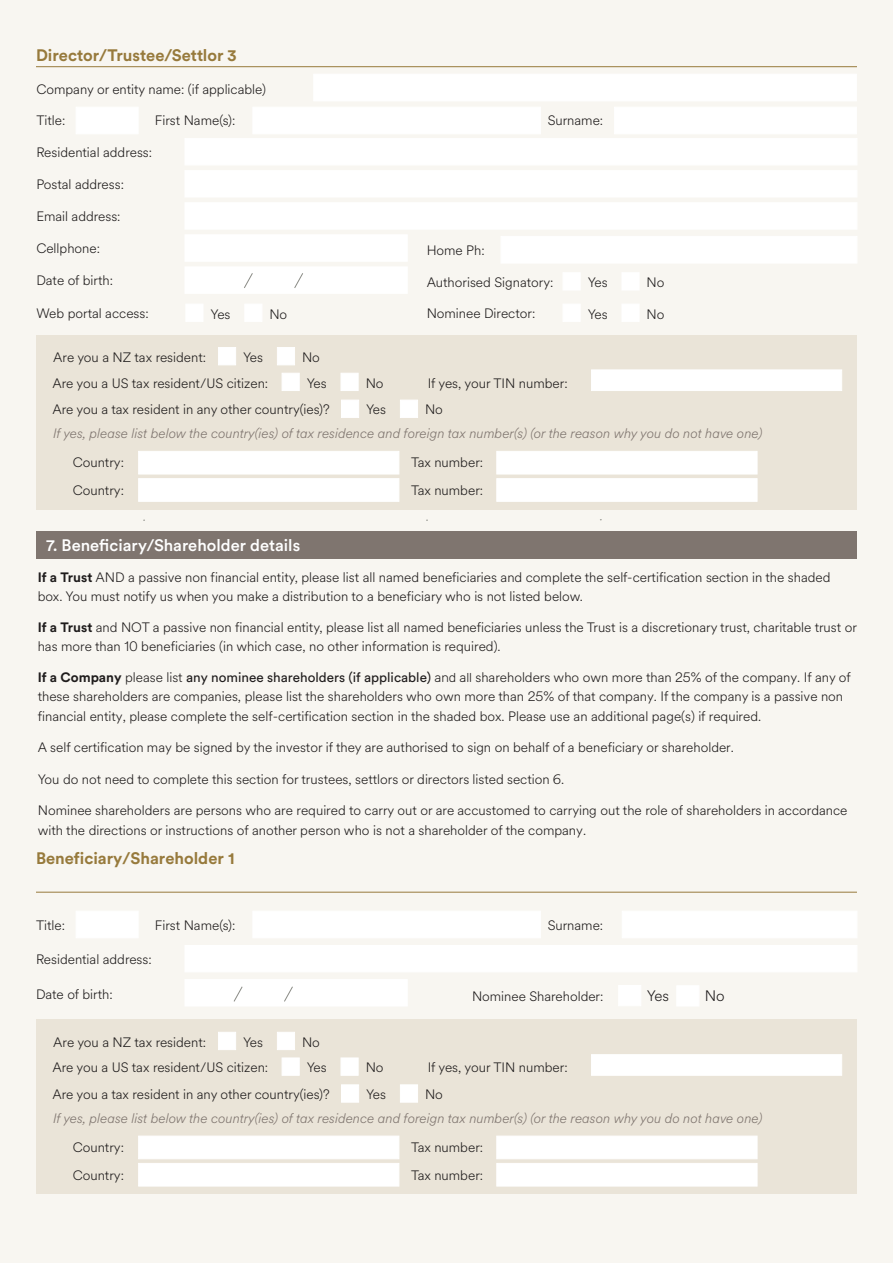
<style>
.page{position:relative;width:893px;height:1263px;background:#f8f6f1}
.page>*{position:absolute;margin:0;border:0;box-sizing:border-box;transform-origin:0 0}
.t1{font:700 16.5px "Circular Std";color:#977a3c}
.t2{font:500 16.5px "Circular Std";color:#fff}
.t3{font:300 15px "Circular Spotify Text";color:#1f1c1c}
.t4{font:300 13.5px/19.5px "Circular Spotify Text";color:#1f1c1c}
.t5{font:italic 300 13.5px "Circular Spotify Text";color:#7f756f}
.s1{font-family:"Circular Std";font-weight:700}
.s2{font-family:"Circular Std";font-weight:400}
.s3{font-family:"Rubik";font-size:12.75px}
</style>
<div class="page">
<div style="left:253px;top:911px;width:287px;height:27px;background:#fff"></div>
<div style="left:185px;top:979px;width:222px;height:27px;background:#fff"></div>
<div style="left:622px;top:911px;width:235px;height:27px;background:#fff"></div>
<div style="left:76px;top:911px;width:62px;height:27px;background:#fff"></div>
<svg style="left:233px;top:986px;width:10px;height:16px"></svg>
<svg style="left:284px;top:986px;width:9px;height:16px"></svg>
<hr style="left:36px;top:892px;width:821px;height:1px;background:#977a3c">
<div style="left:36px;top:531px;width:821px;height:28px;background:#7f756f"></div>
<div style="left:185px;top:945px;width:672px;height:27px;background:#fff"></div>
<div style="left:619px;top:985px;width:22px;height:21px;background:#fff"></div>
<div style="left:677px;top:986px;width:22px;height:20px;background:#fff"></div>
<div style="left:314px;top:74px;width:542px;height:27px;background:#fff"></div>
<div style="left:253px;top:107px;width:287px;height:27px;background:#fff"></div>
<div style="left:185px;top:235px;width:222px;height:26px;background:#fff"></div>
<div style="left:185px;top:267px;width:222px;height:26px;background:#fff"></div>
<div style="left:501px;top:236px;width:356px;height:27px;background:#fff"></div>
<div style="left:185px;top:139px;width:672px;height:26px;background:#fff"></div>
<div style="left:185px;top:171px;width:672px;height:26px;background:#fff"></div>
<div style="left:185px;top:203px;width:672px;height:26px;background:#fff"></div>
<div style="left:614px;top:107px;width:242px;height:27px;background:#fff"></div>
<div style="left:76px;top:107px;width:62px;height:27px;background:#fff"></div>
<div style="left:186px;top:304px;width:17px;height:17px;background:#fff"></div>
<div style="left:245px;top:304px;width:17px;height:17px;background:#fff"></div>
<div style="left:563px;top:273px;width:17px;height:17px;background:#fff"></div>
<div style="left:622px;top:273px;width:17px;height:17px;background:#fff"></div>
<div style="left:563px;top:304px;width:17px;height:17px;background:#fff"></div>
<div style="left:622px;top:304px;width:17px;height:17px;background:#fff"></div>
<svg style="left:244px;top:273px;width:9px;height:15px"></svg>
<svg style="left:294px;top:273px;width:9px;height:15px"></svg>
<hr style="left:36px;top:66px;width:821px;height:1px;background:#977a3c">
<div style="left:36px;top:335px;width:821px;height:175px;background:#eae4d8"></div>
<div style="left:36px;top:1019px;width:821px;height:175px;background:#eae4d8"></div>
<div style="left:139px;top:451px;width:260px;height:23px;background:#fff"></div>
<div style="left:139px;top:1136px;width:260px;height:23px;background:#fff"></div>
<div style="left:497px;top:451px;width:260px;height:23px;background:#fff"></div>
<div style="left:497px;top:1136px;width:260px;height:23px;background:#fff"></div>
<div style="left:139px;top:479px;width:260px;height:22px;background:#fff"></div>
<div style="left:139px;top:1163px;width:260px;height:23px;background:#fff"></div>
<div style="left:497px;top:479px;width:260px;height:22px;background:#fff"></div>
<div style="left:497px;top:1163px;width:260px;height:23px;background:#fff"></div>
<div style="left:282px;top:373px;width:17px;height:18px;background:#fff"></div>
<div style="left:341px;top:373px;width:17px;height:18px;background:#fff"></div>
<div style="left:282px;top:1058px;width:17px;height:17px;background:#fff"></div>
<div style="left:341px;top:1058px;width:17px;height:17px;background:#fff"></div>
<div style="left:341px;top:400px;width:18px;height:17px;background:#fff"></div>
<div style="left:400px;top:400px;width:18px;height:17px;background:#fff"></div>
<div style="left:341px;top:1085px;width:18px;height:17px;background:#fff"></div>
<div style="left:400px;top:1085px;width:18px;height:17px;background:#fff"></div>
<div style="left:218px;top:347px;width:18px;height:18px;background:#fff"></div>
<div style="left:277px;top:347px;width:18px;height:18px;background:#fff"></div>
<div style="left:218px;top:1032px;width:18px;height:17px;background:#fff"></div>
<div style="left:277px;top:1032px;width:18px;height:17px;background:#fff"></div>
<div style="left:591px;top:370px;width:251px;height:21px;background:#fff"></div>
<div style="left:591px;top:1055px;width:251px;height:20px;background:#fff"></div>
<p class="t1" style="left:36px;top:45px;width:202px">Director/Trustee/Settlor 3</p>
<p class="t4" style="left:36px;top:80px;width:231px">Company or entity name: (if applicable)</p>
<p class="t4" style="left:36px;top:111px;width:31px">Title:</p>
<p class="t4" style="left:155px;top:111px;width:82px">First Name(s):</p>
<p class="t4" style="left:36px;top:142px;width:117px">Residential address:</p>
<p class="t4" style="left:36px;top:174px;width:89px">Postal address:</p>
<p class="t4" style="left:36px;top:207px;width:86px">Email address:</p>
<p class="t4" style="left:36px;top:239px;width:65px">Cellphone:</p>
<p class="t4" style="left:427px;top:240px;width:60px">Home Ph:</p>
<p class="t4" style="left:548px;top:111px;width:57px">Surname:</p>
<p class="t4" style="left:36px;top:271px;width:78px">Date of birth:</p>
<p class="t4" style="left:427px;top:273px;width:128px">Authorised Signatory:</p>
<p class="t4" style="left:36px;top:304px;width:114px">Web portal access:</p>
<p class="t4" style="left:211px;top:305px;width:21px">Yes</p>
<p class="t4" style="left:269px;top:305px;width:19px">No</p>
<p class="t4" style="left:427px;top:304px;width:110px">Nominee Director:</p>
<p class="t4" style="left:53px;top:348px;width:154px">Are you a NZ tax resident:</p>
<p class="t4" style="left:243px;top:348px;width:21px">Yes</p>
<p class="t4" style="left:302px;top:348px;width:19px">No</p>
<p class="t4" style="left:52px;top:373px;width:217px">Are you a US tax resident/US citizen:</p>
<p class="t4" style="left:307px;top:373px;width:21px">Yes</p>
<p class="t4" style="left:366px;top:373px;width:19px">No</p>
<p class="t4" style="left:428px;top:373px;width:141px">If yes, your TIN number:</p>
<p class="t4" style="left:52px;top:400px;width:279px">Are you a tax resident in any other country(ies)?</p>
<p class="t4" style="left:366px;top:400px;width:21px">Yes</p>
<p class="t4" style="left:425px;top:400px;width:19px">No</p>
<p class="t4" style="left:588px;top:273px;width:21px">Yes</p>
<p class="t4" style="left:647px;top:273px;width:19px">No</p>
<p class="t4" style="left:588px;top:305px;width:21px">Yes</p>
<p class="t4" style="left:647px;top:305px;width:19px">No</p>
<p class="t5" style="left:53px;top:424px;width:711px">If yes, please list below the country(ies) of tax residence and foreign tax number(s) (or the reason why you do not have one)</p>
<p class="t4" style="left:73px;top:453px;width:53px">Country:</p>
<p class="t4" style="left:73px;top:481px;width:53px">Country:</p>
<p class="t2" style="left:46px;top:535px;width:255px">7. Beneficiary/Shareholder details</p>
<p class="t4" style="left:411px;top:453px;width:74px">Tax number:</p>
<p class="t4" style="left:411px;top:481px;width:74px">Tax number:</p>
<p class="t4" style="left:38px;top:567px;width:794px"><span class="s1">If a Trust</span> AND a passive non financial entity, please list all named beneficiaries and complete the self-certification section in the shaded box. You must notify us when you make a distribution to a beneficiary who is not listed below.</p>
<p class="t4" style="left:38px;top:617px;width:821px"><span class="s1">If a Trust</span> and NOT a passive non financial entity, please list all named beneficiaries unless the Trust is a discretionary trust, charitable trust or has more than 10 beneficiaries (in which case, no other information is required).</p>
<p class="t4" style="left:38px;top:667px;width:815px"><span class="s1">If a Company</span> please list <span class="s2">any nominee shareholders (if applicable)</span> <span class="s3">and all</span> shareholders who own more than 25% of the company. If any of these shareholders are companies, please list the shareholders who own more than 25% of that company. If the company is a passive non financial entity, please complete the self-certification section in the shaded box. Please use an additional page(s) if required.</p>
<p class="t4" style="left:38px;top:738px;width:698px">A self certification may be signed by the investor if they are authorised to sign on behalf of a beneficiary or shareholder.</p>
<p class="t4" style="left:38px;top:769px;width:528px">You do not need to complete this section for trustees, settlors or directors listed section 6.</p>
<p class="t4" style="left:38px;top:801px;width:811px">Nominee shareholders are persons who are required to carry out or are accustomed to carrying out the role of shareholders in accordance with the directions or instructions of another person who is not a shareholder of the company.</p>
<p class="t1" style="left:36px;top:848px;width:200px">Beneficiary/Shareholder 1</p>
<p class="t4" style="left:36px;top:916px;width:31px">Title:</p>
<p class="t4" style="left:155px;top:916px;width:82px">First Name(s):</p>
<p class="t4" style="left:548px;top:916px;width:57px">Surname:</p>
<p class="t4" style="left:36px;top:950px;width:117px">Residential address:</p>
<p class="t4" style="left:36px;top:985px;width:78px">Date of birth:</p>
<p class="t4" style="left:53px;top:1032px;width:154px">Are you a NZ tax resident:</p>
<p class="t4" style="left:243px;top:1032px;width:21px">Yes</p>
<p class="t4" style="left:302px;top:1032px;width:19px">No</p>
<p class="t4" style="left:52px;top:1058px;width:217px">Are you a US tax resident/US citizen:</p>
<p class="t4" style="left:307px;top:1058px;width:21px">Yes</p>
<p class="t4" style="left:366px;top:1058px;width:19px">No</p>
<p class="t4" style="left:472px;top:986px;width:133px">Nominee Shareholder:</p>
<p class="t3" style="left:647px;top:985px;width:24px">Yes</p>
<p class="t3" style="left:705px;top:986px;width:21px">No</p>
<p class="t4" style="left:428px;top:1058px;width:141px">If yes, your TIN number:</p>
<p class="t4" style="left:52px;top:1085px;width:279px">Are you a tax resident in any other country(ies)?</p>
<p class="t4" style="left:366px;top:1085px;width:21px">Yes</p>
<p class="t4" style="left:425px;top:1085px;width:19px">No</p>
<p class="t5" style="left:53px;top:1109px;width:711px">If yes, please list below the country(ies) of tax residence and foreign tax number(s) (or the reason why you do not have one)</p>
<p class="t4" style="left:73px;top:1138px;width:53px">Country:</p>
<p class="t4" style="left:73px;top:1165px;width:53px">Country:</p>
<p class="t4" style="left:411px;top:1138px;width:74px">Tax number:</p>
<p class="t4" style="left:411px;top:1165px;width:74px">Tax number:</p>
</div>
